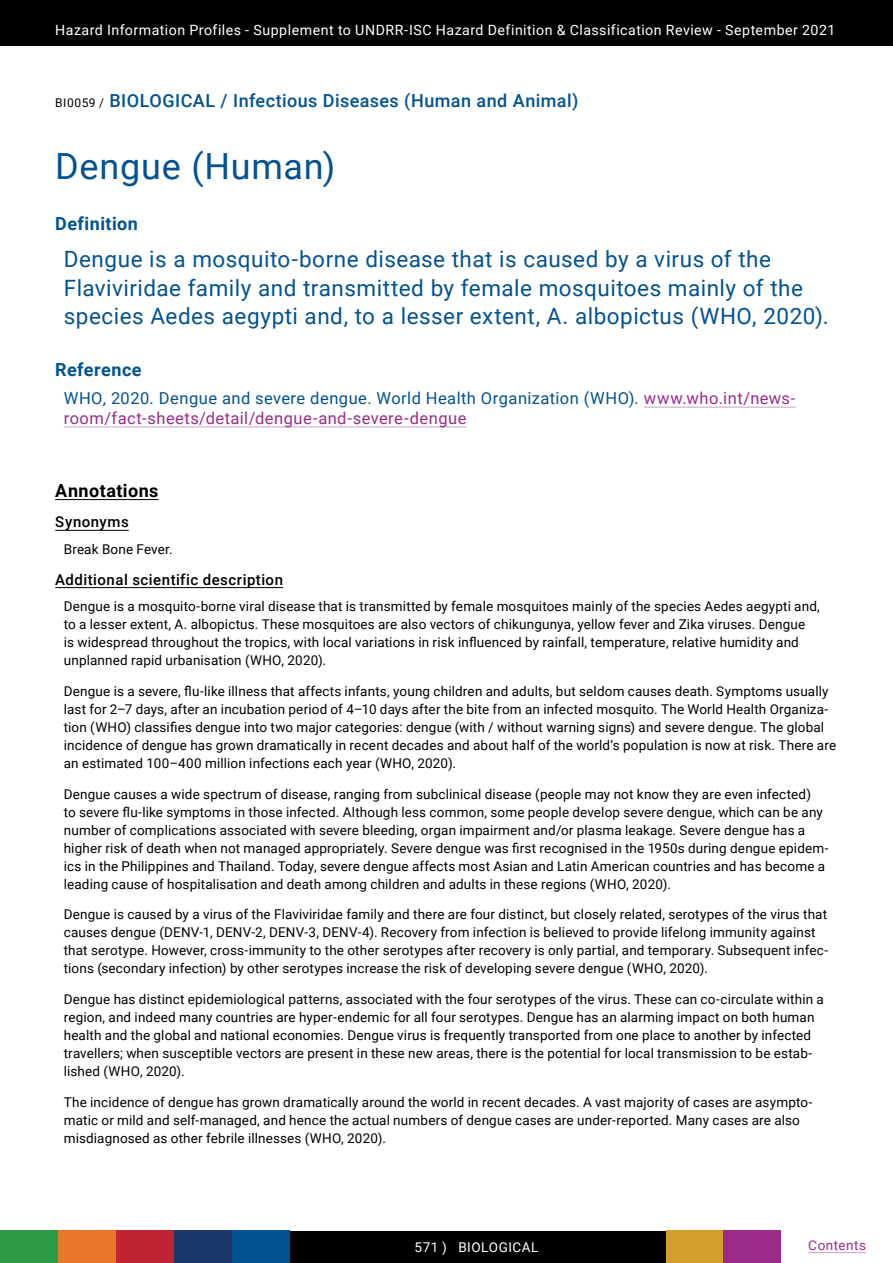
<style>
.page{position:relative;width:893px;height:1263px;background:#fff}
.page>*{position:absolute;margin:0;border:0;box-sizing:border-box;transform-origin:0 0}
.t1{font:36px "Roboto";letter-spacing:.02em;color:#035293}
.t2{font:22.5px/28.5px "Roboto";letter-spacing:.02em;color:#035293}
.t3{font:500 18px "Roboto";letter-spacing:.025em;color:#035293}
.t4{font:700 18px "Roboto";letter-spacing:.025em;color:#035293}
.t5{font:700 18px "Roboto";letter-spacing:.025em;color:#000}
.t6{font:16.5px/19.8px "Roboto";letter-spacing:.03em;color:#9a2b88}
.t7{font:500 15px "Roboto";letter-spacing:.03em;color:#000}
.t8{font:14.1px "Roboto";letter-spacing:.035em;color:#fff}
.t9{font:13.5px/18px "Roboto";letter-spacing:.01em;color:#000}
.t10{font:13.5px "Roboto";letter-spacing:.04em;color:#fff}
.t11{font:13.5px "Roboto";letter-spacing:.04em;color:#9a2b88}
.s1{font-weight:400;font-size:12px;color:#000}
.s2{color:#035293}
</style>
<div class="page">
<div style="left:290px;top:1231px;width:375px;height:32px;background:#000"></div>
<div style="left:116px;top:1231px;width:58px;height:32px;background:#c02331"></div>
<div style="left:0;top:1231px;width:58px;height:32px;background:#2d9a47"></div>
<div style="left:174px;top:1231px;width:58px;height:32px;background:#1b3668"></div>
<div style="left:665px;top:1231px;width:58px;height:32px;background:#d19f2a"></div>
<div style="left:58px;top:1231px;width:58px;height:32px;background:#ea762a"></div>
<div style="left:232px;top:1231px;width:58px;height:32px;background:#035293"></div>
<div style="left:723px;top:1231px;width:58px;height:32px;background:#9a2b88"></div>
<hr style="left:808px;top:1252px;width:58px;height:1px;background:#cba2c6">
<div style="left:0;top:0;width:893px;height:46px;background:#000"></div>
<hr style="left:644px;top:407px;width:152px;height:1px;background:#cba2c6">
<hr style="left:64px;top:426px;width:402px;height:1px;background:#cba2c6">
<hr style="left:55px;top:499px;width:104px;height:1px;background:#000">
<hr style="left:55px;top:530px;width:74px;height:1px;background:#000">
<hr style="left:55px;top:587px;width:228px;height:1px;background:#000">
<p class="t8" style="left:55px;top:20px;width:782px">Hazard Information Profiles - Supplement to UNDRR-ISC Hazard Definition &amp; Classification Review - September 2021</p>
<h3 class="t3" style="left:55px;top:88px;width:525px"><span class="s1">BI0059 /</span> BIOLOGICAL / Infectious Diseases (Human and Animal)</h3>
<h1 class="t1" style="left:55px;top:141px;width:282px">Dengue (Human)</h1>
<h3 class="t4" style="left:55px;top:211px;width:84px">Definition</h3>
<h2 class="t2" style="left:64px;top:244px;width:766px">Dengue is a mosquito-borne disease that is caused by a virus of the<br>Flaviviridae family and transmitted by female mosquitoes mainly of the species Aedes aegypti and, to a lesser extent, A. albopictus (WHO, 2020).</h2>
<h3 class="t4" style="left:55px;top:357px;width:88px">Reference</h3>
<p class="t6" style="left:64px;top:388px;width:733px"><span class="s2">WHO, 2020. Dengue and severe dengue. World Health Organization (WHO).</span> www.who.int/news&shy;room/fact-sheets/detail/dengue-and-severe-dengue</p>
<h3 class="t5" style="left:55px;top:478px;width:105px">Annotations</h3>
<p class="t7" style="left:55px;top:511px;width:75px">Synonyms</p>
<p class="t9" style="left:64px;top:539px;width:110px">Break Bone Fever.</p>
<p class="t7" style="left:55px;top:569px;width:229px">Additional scientific description</p>
<p class="t9" style="left:64px;top:597px;width:758px">Dengue is a mosquito-borne viral disease that is transmitted by female mosquitoes mainly of the species Aedes aegypti and, to a lesser extent, A. albopictus. These mosquitoes are also vectors of chikungunya, yellow fever and Zika viruses. Dengue<br>is widespread throughout the tropics, with local variations in risk influenced by rainfall, temperature, relative humidity and unplanned rapid urbanisation (WHO, 2020).</p>
<p class="t9" style="left:64px;top:681px;width:774px">Dengue is a severe, flu-like illness that affects infants, young children and adults, but seldom causes death. Symptoms usually last for 2–7 days, after an incubation period of 4–10 days after the bite from an infected mosquito. The World Health Organiza&shy;tion (WHO) classifies dengue into two major categories: dengue (with / without warning signs) and severe dengue. The global incidence of dengue has grown dramatically in recent decades and about half of the world’s population is now at risk. There are an estimated 100–400 million infections each year (WHO, 2020).</p>
<p class="t9" style="left:64px;top:784px;width:766px">Dengue causes a wide spectrum of disease, ranging from subclinical disease (people may not know they are even infected)<br>to severe flu-like symptoms in those infected. Although less common, some people develop severe dengue, which can be any number of complications associated with severe bleeding, organ impairment and/or plasma leakage. Severe dengue has a higher risk of death when not managed appropriately. Severe dengue was first recognised in the 1950s during dengue epidem&shy;ics in the Philippines and Thailand. Today, severe dengue affects most Asian and Latin American countries and has become a leading cause of hospitalisation and death among children and adults in these regions (WHO, 2020).</p>
<p class="t9" style="left:64px;top:905px;width:766px">Dengue is caused by a virus of the Flaviviridae family and there are four distinct, but closely related, serotypes of the virus that causes dengue (DENV-1, DENV-2, DENV-3, DENV-4). Recovery from infection is believed to provide lifelong immunity against that serotype. However, cross-immunity to the other serotypes after recovery is only partial, and temporary. Subsequent infec&shy;tions (secondary infection) by other serotypes increase the risk of developing severe dengue (WHO, 2020).</p>
<p class="t9" style="left:64px;top:990px;width:762px">Dengue has distinct epidemiological patterns, associated with the four serotypes of the virus. These can co-circulate within a region, and indeed many countries are hyper-endemic for all four serotypes. Dengue has an alarming impact on both human health and the global and national economies. Dengue virus is frequently transported from one place to another by infected travellers; when susceptible vectors are present in these new areas, there is the potential for local transmission to be estab&shy;lished (WHO, 2020).</p>
<p class="t9" style="left:64px;top:1092px;width:750px">The incidence of dengue has grown dramatically around the world in recent decades. A vast majority of cases are asympto&shy;matic or mild and self-managed, and hence the actual numbers of dengue cases are under-reported. Many cases are also misdiagnosed as other febrile illnesses (WHO, 2020).</p>
<p class="t10" style="left:415px;top:1237px;width:125px">571 ) BIOLOGICAL</p>
<p class="t11" style="left:808px;top:1235px;width:59px">Contents</p>
</div>
